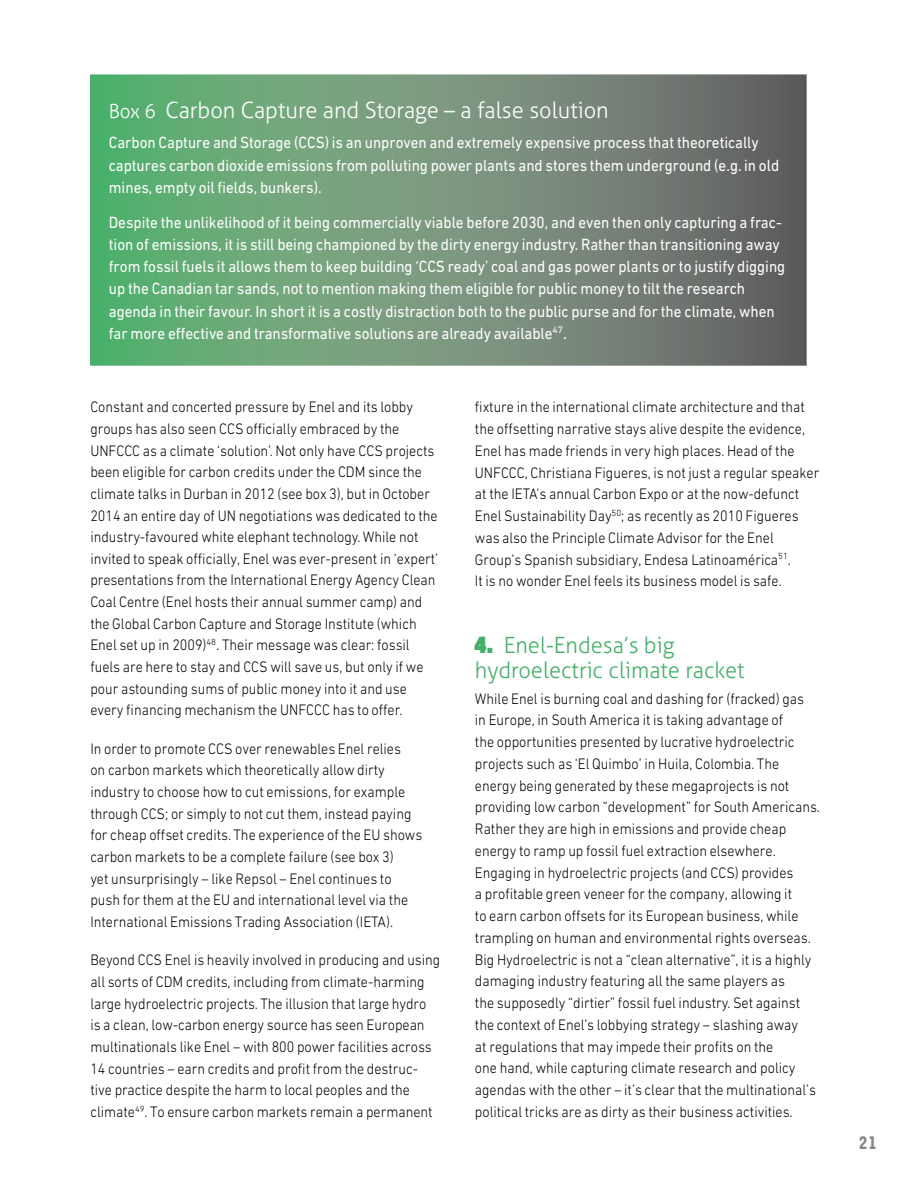
<style>
.page{position:relative;width:918px;height:1188px;background:#fff}
.page>*{position:absolute;margin:0;border:0;box-sizing:border-box;transform-origin:0 0}
.sub_ttls{font:300 22.5px/24.2px "Aller";color:#45b06a}
.sub_ttls-2{font:300 22.5px "Aller";color:#fff}
.t1{font:700 21px "Tarzana Narrow";color:#878787}
.txt{font:16.5px/22.2px "DIN Next W1 G";color:#fff;scale:.92 1}
.txt-2{font:300 15.45px/21.6px "DIN Next W1 G";color:#000;scale:.92 1}
.s1{font-size:19.5px}
.s2{font-family:"Sans Thirteen";font-weight:900}
</style>
<div class="page">
<svg style="left:93px;top:77px;width:711px;height:286px;background:#6e9176"></svg>
<p class="sub_ttls-2" style="left:109px;top:96px;width:501px"><span class="s1">Box 6</span> Carbon Capture and Storage – a false solution</p>
<p class="txt" style="left:109px;top:131px;width:730px">Carbon Capture and Storage (CCS) is an unproven and extremely expensive process that theoretically captures carbon dioxide emissions from polluting power plants and stores them underground (e.g. in old mines, empty oil fields, bunkers).</p>
<p class="txt" style="left:109px;top:211px;width:737px">Despite the unlikelihood of it being commercially viable before 2030, and even then only capturing a frac&shy;tion of emissions, it is still being championed by the dirty energy industry. Rather than transitioning away from fossil fuels it allows them to keep building ‘CCS ready’ coal and gas power plants or to justify digging up the Canadian tar sands, not to mention making them eligible for public money to tilt the research agenda in their favour. In short it is a costly distraction both to the public purse and for the climate, when far more effective and transformative solutions are already available<sup>47</sup>.</p>
<p class="txt-2" style="left:90px;top:396px;width:380px">Constant and concerted pressure by Enel and its lobby groups has also seen CCS officially embraced by the UNFCCC as a climate ‘solution’. Not only have CCS projects been eligible for carbon credits under the CDM since the climate talks in Durban in 2012 (see box 3), but in October 2014 an entire day of UN negotiations was dedicated to the industry-favoured white elephant technology. While not invited to speak officially, Enel was ever-present in ‘expert’ presentations from the International Energy Agency Clean Coal Centre (Enel hosts their annual summer camp) and the Global Carbon Capture and Storage Institute (which Enel set up in 2009)<sup>48</sup>. Their message was clear: fossil fuels are here to stay and CCS will save us, but only if we pour astounding sums of public money into it and use every financing mechanism the UNFCCC has to offer.</p>
<p class="txt-2" style="left:90px;top:738px;width:362px">In order to promote CCS over renewables Enel relies<br>on carbon markets which theoretically allow dirty industry to choose how to cut emissions, for example through CCS; or simply to not cut them, instead paying for cheap offset credits. The experience of the EU shows carbon markets to be a complete failure (see box 3)<br>yet unsurprisingly – like Repsol – Enel continues to push for them at the EU and international level via the International Emissions Trading Association (IETA).</p>
<p class="txt-2" style="left:90px;top:949px;width:382px">Beyond CCS Enel is heavily involved in producing and using all sorts of CDM credits, including from climate-harming large hydroelectric projects. The illusion that large hydro is a clean, low-carbon energy source has seen European multinationals like Enel – with 800 power facilities across 14 countries – earn credits and profit from the destruc&shy;tive practice despite the harm to local peoples and the climate<sup>49</sup>. To ensure carbon markets remain a permanent</p>
<p class="txt-2" style="left:475px;top:396px;width:376px">fixture in the international climate architecture and that the offsetting narrative stays alive despite the evidence, Enel has made friends in very high places. Head of the UNFCCC, Christiana Figueres, is not just a regular speaker at the IETA’s annual Carbon Expo or at the now-defunct Enel Sustainability Day<sup>50</sup>; as recently as 2010 Figueres was also the Principle Climate Advisor for the Enel Group’s Spanish subsidiary, Endesa Latinoamérica<sup>51</sup>.<br>It is no wonder Enel feels its business model is safe.</p>
<p class="sub_ttls" style="left:475px;top:633px;width:271px"><span class="s2">4.</span> Enel-Endesa’s big hydroelectric climate racket</p>
<p class="txt-2" style="left:475px;top:687px;width:377px">While Enel is burning coal and dashing for (fracked) gas<br>in Europe, in South America it is taking advantage of<br>the opportunities presented by lucrative hydroelectric projects such as ‘El Quimbo’ in Huila, Colombia. The energy being generated by these megaprojects is not providing low carbon “development” for South Americans.<br>Rather they are high in emissions and provide cheap energy to ramp up fossil fuel extraction elsewhere.<br>Engaging in hydroelectric projects (and CCS) provides<br>a profitable green veneer for the company, allowing it<br>to earn carbon offsets for its European business, while trampling on human and environmental rights overseas.<br>Big Hydroelectric is not a “clean alternative”, it is a highly damaging industry featuring all the same players as<br>the supposedly “dirtier” fossil fuel industry. Set against the context of Enel’s lobbying strategy – slashing away<br>at regulations that may impede their profits on the<br>one hand, while capturing climate research and policy agendas with the other – it’s clear that the multinational’s political tricks are as dirty as their business activities.</p>
<h2 class="t1" style="left:858px;top:1129px;width:20px">21</h2>
</div>
